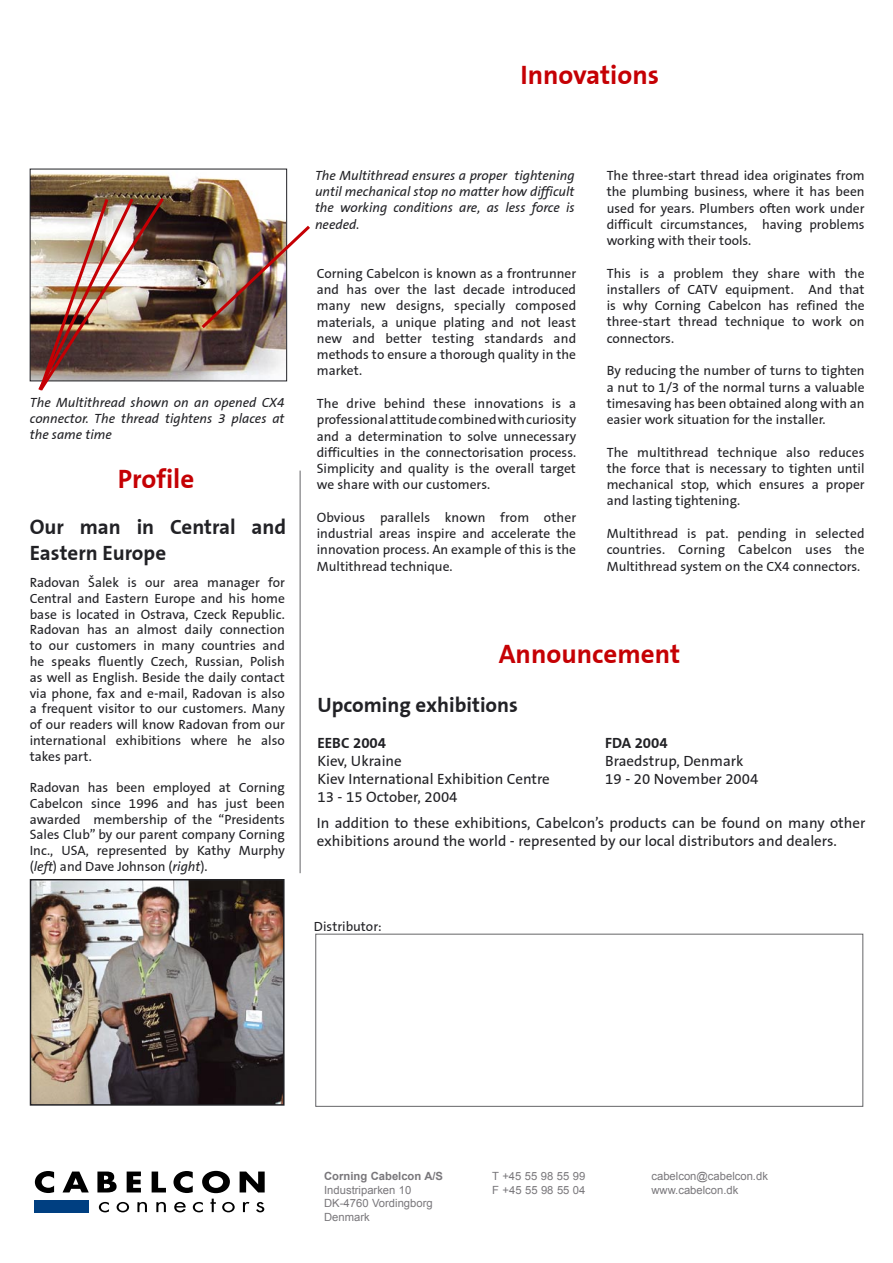
<style>
.page{position:relative;width:893px;height:1263px;background:#fff}
.page>*{position:absolute;margin:0;border:0;box-sizing:border-box;transform-origin:0 0}
.t1{font:700 27px "Corning Sans";color:#c50004}
.t2{font:700 21px/25.2px "Corning Sans";color:#212125}
.Body_Text{font:15px/18px "Corning Sans";color:#212125}
.Body_Text-2{font:700 15px "Corning Sans";color:#212125}
.t3{font:13.5px/16.2px "Corning Sans";color:#212125;text-align:justify}
.t4{font:italic 13.5px/16.2px "Corning Sans";color:#212125;text-align:justify}
.t5{font:11.25px/13.5px "Arial";color:#79777b}
.t6{font:700 11.25px "Arial";color:#79777b}
.s1{font-style:italic}
.s2{font-weight:700}
</style>
<div class="page">
<div style="left:34px;top:1200px;width:54px;height:13px;background:#003f81"></div>
<svg style="left:99px;top:1202px;width:10px;height:10px"></svg>
<svg style="left:117px;top:1202px;width:12px;height:10px"></svg>
<svg style="left:137px;top:1202px;width:10px;height:10px"></svg>
<svg style="left:156px;top:1202px;width:10px;height:10px"></svg>
<svg style="left:35px;top:1171px;width:19px;height:22px"></svg>
<svg style="left:63px;top:1171px;width:26px;height:21px"></svg>
<svg style="left:97px;top:1171px;width:20px;height:21px"></svg>
<svg style="left:127px;top:1171px;width:14px;height:21px"></svg>
<svg style="left:152px;top:1171px;width:14px;height:21px"></svg>
<svg style="left:173px;top:1171px;width:92px;height:41px"></svg>
<img style="left:32px;top:173px;width:253px;height:206px">
<div style="left:30px;top:169px;width:257px;height:212px;border:1px solid #212125"></div>
<img style="left:198px;top:223px;width:112px;height:108px">
<hr style="left:300px;top:471px;width:1px;height:402px;background:#212125">
<img style="left:36px;top:195px;width:131px;height:196px">
<img style="left:33px;top:882px;width:249px;height:221px">
<div style="left:30px;top:879px;width:255px;height:227px;border:2px solid #212125"></div>
<p class="t1" style="left:520px;top:59px;width:140px">Innovations</p>
<p class="t4" style="left:30px;top:394px;width:256px">The Multithread shown on an opened CX4 connector. The thread tightens 3 places at the same time</p>
<p class="t1" style="left:118px;top:463px;width:78px">Profile</p>
<p class="t2" style="left:30px;top:515px;width:258px">Our man in Central and<br>Eastern Europe</p>
<p class="t3" style="left:30px;top:575px;width:257px;line-height:15.8px">Radovan Šalek is our area manager for Central and Eastern Europe and his home base is located in Ostrava, Czeck Republic.<br>Radovan has an almost daily connection to our customers in many countries and he speaks fluently Czech, Russian, Polish as well as English. Beside the daily contact via phone, fax and e-mail, Radovan is also a frequent visitor to our customers. Many of our readers will know Radovan from our international exhibitions where he also takes part.</p>
<p class="t3" style="left:30px;top:780px;width:257px;line-height:15.8px">Radovan has been employed at Corning Cabelcon since 1996 and has just been awarded membership of the “Presidents Sales Club” by our parent company Corning Inc., USA, represented by Kathy Murphy (<span class="s1">left</span>) and Dave Johnson (<span class="s1">right</span>).</p>
<p class="t4" style="left:315px;top:167px;width:261px">The Multithread ensures a proper tightening until mechanical stop no matter how difficult the working conditions are, as less force is needed.</p>
<p class="t3" style="left:317px;top:265px;width:261px">Corning Cabelcon is known as a frontrunner and has over the last decade introduced many new designs, specially composed materials, a unique plating and not least new and better testing standards and methods to ensure a thorough quality in the market.</p>
<p class="t3" style="left:317px;top:395px;width:261px">The drive behind these innovations is a professional attitude combined with curiosity and a determination to solve unnecessary difficulties in the connectorisation process.<br>Simplicity and quality is the overall target we share with our customers.</p>
<p class="t3" style="left:317px;top:509px;width:261px">Obvious parallels known from other industrial areas inspire and accelerate the innovation process. An example of this is the Multithread technique.</p>
<p class="t3" style="left:607px;top:167px;width:259px">The three-start thread idea originates from the plumbing business, where it has been used for years. Plumbers often work under difficult circumstances, having problems working with their tools.</p>
<p class="t3" style="left:607px;top:265px;width:260px">This is a problem they share with the installers of CATV equipment. And that is why Corning Cabelcon has refined the three-start thread technique to work on connectors.</p>
<p class="t3" style="left:607px;top:363px;width:259px">By reducing the number of turns to tighten a nut to 1/3 of the normal turns a valuable timesaving has been obtained along with an easier work situation for the installer.</p>
<p class="t3" style="left:607px;top:444px;width:259px">The multithread technique also reduces the force that is necessary to tighten until mechanical stop, which ensures a proper and lasting tightening.</p>
<p class="t3" style="left:607px;top:525px;width:259px">Multithread is pat. pending in selected countries. Corning Cabelcon uses the Multithread system on the CX4 connectors.</p>
<p class="t1" style="left:499px;top:638px;width:183px">Announcement</p>
<p class="t2" style="left:317px;top:692px;width:202px">Upcoming exhibitions</p>
<p class="Body_Text" style="left:317px;top:734px;width:234px"><span class="s2">EEBC 2004<br></span>Kiev, Ukraine<br>Kiev International Exhibition Centre</p>
<p class="Body_Text" style="left:317px;top:788px;width:142px">13 - 15 October, 2004</p>
<p class="Body_Text-2" style="left:605px;top:734px;width:64px">FDA 2004</p>
<p class="Body_Text" style="left:605px;top:752px;width:140px">Braedstrup, Denmark</p>
<p class="Body_Text" style="left:605px;top:770px;width:155px">19 - 20 November 2004</p>
<p class="Body_Text" style="left:317px;top:813px;width:550px">In addition to these exhibitions, Cabelcon’s products can be found on many other exhibitions around the world - represented by our local distributors and dealers.</p>
<p class="t3" style="left:314px;top:918px;width:69px">Distributor:</p>
<p class="t6" style="left:324px;top:1169px;width:120px">Corning Cabelcon A/S</p>
<p class="t5" style="left:324px;top:1183px;width:89px">Industriparken 10</p>
<p class="t5" style="left:324px;top:1196px;width:110px">DK-4760 Vordingborg<br>Denmark</p>
<p class="t5" style="left:492px;top:1169px;width:95px">T +45 55 98 55 99<br>F +45 55 98 55 04</p>
<p class="t5" style="left:651px;top:1169px;width:118px">cabelcon@cabelcon.dk www.cabelcon.dk</p>
</div>
